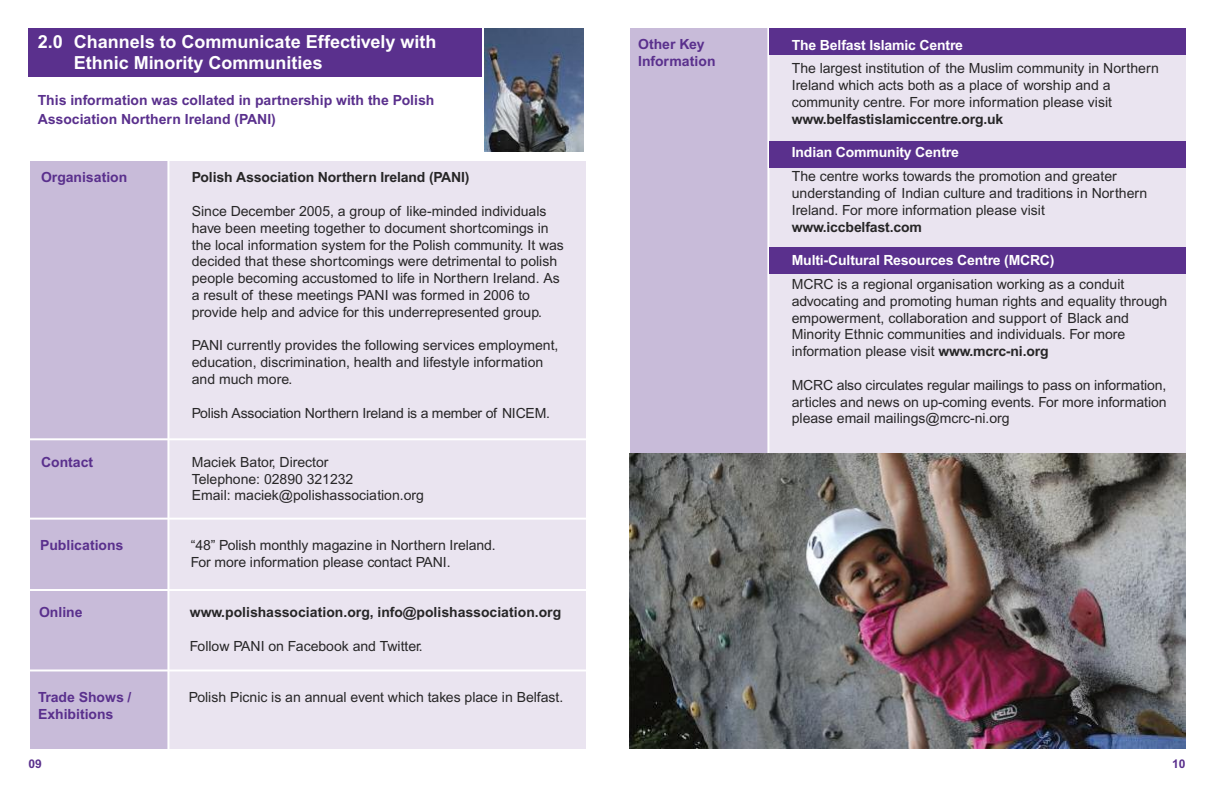
<style>
.page{position:relative;width:1214px;height:791px;background:#fff}
.page>*{position:absolute;margin:0;border:0;box-sizing:border-box;transform-origin:0 0}
.t1{font:700 18px/21px "Arial";color:#fff}
.t2{font:14px/16.8px "Arial";color:#272627}
.t3{font:700 14px/19px "Arial";color:#5a308d}
.t4{font:700 14px "Arial";letter-spacing:-.01em;color:#272627}
.t5{font:700 14px "Arial";letter-spacing:-.01em;color:#fff}
.t6{font:700 12px "Arial";color:#5a308d}
.s1{font-weight:700}
</style>
<div class="page">
<div style="left:28px;top:28px;width:453px;height:49px;background:#5a308d"></div>
<div style="left:30px;top:161px;width:143px;height:587px;background:#c8bbd9"></div>
<div style="left:169px;top:161px;width:416px;height:587px;background:#eae4f0"></div>
<hr style="left:20px;top:438px;width:574px;height:2px;background:#fff">
<hr style="left:19px;top:518px;width:574px;height:2px;background:#fff">
<hr style="left:18px;top:589px;width:574px;height:2px;background:#fff">
<hr style="left:17px;top:669px;width:574px;height:2px;background:#fff">
<hr style="left:167px;top:152px;width:2px;height:607px;background:#fff">
<img style="left:485px;top:28px;width:98px;height:123px">
<div style="left:629px;top:28px;width:144px;height:719px;background:#c8bbd9"></div>
<div style="left:769px;top:28px;width:416px;height:719px;background:#eae4f0"></div>
<hr style="left:767px;top:23px;width:2px;height:746px;background:#fff">
<div style="left:769px;top:28px;width:416px;height:27px;background:#5a308d"></div>
<div style="left:769px;top:247px;width:416px;height:27px;background:#5a308d"></div>
<div style="left:769px;top:141px;width:416px;height:26px;background:#5a308d"></div>
<img style="left:629px;top:453px;width:556px;height:295px">
<p class="t1" style="left:74px;top:32px;width:364px;text-indent:-36px">2.0 Channels to Communicate Effectively with<br>Ethnic Minority Communities</p>
<p class="t3" style="left:38px;top:91px;width:398px">This information was collated in partnership with the Polish<br>Association Northern Ireland (PANI)</p>
<p class="t3" style="left:41px;top:169px;width:88px">Organisation</p>
<p class="t4" style="left:192px;top:172px;width:279px">Polish Association Northern Ireland (PANI)</p>
<p class="t2" style="left:192px;top:204px;width:373px">Since December 2005, a group of like-minded individuals have been meeting together to document shortcomings in the local information system for the Polish community. It was decided that these shortcomings were detrimental to polish people becoming accustomed to life in Northern Ireland. As a result of these meetings PANI was formed in 2006 to provide help and advice for this underrepresented group.</p>
<p class="t2" style="left:192px;top:338px;width:368px">PANI currently provides the following services employment, education, discrimination, health and lifestyle information and much more.</p>
<p class="t2" style="left:192px;top:406px;width:359px">Polish Association Northern Ireland is a member of NICEM.</p>
<p class="t3" style="left:41px;top:454px;width:54px">Contact</p>
<p class="t2" style="left:192px;top:455px;width:234px">Maciek Bator, Director<br>Telephone: 02890 321232<br>Email: maciek@polishassociation.org</p>
<p class="t3" style="left:40px;top:537px;width:85px">Publications</p>
<p class="t2" style="left:191px;top:538px;width:306px">“48” Polish monthly magazine in Northern Ireland.<br>For more information please contact PANI.</p>
<p class="t3" style="left:39px;top:604px;width:45px">Online</p>
<p class="t4" style="left:190px;top:607px;width:373px">www.polishassociation.org, info@polishassociation.org</p>
<p class="t2" style="left:190px;top:639px;width:234px">Follow PANI on Facebook and Twitter.</p>
<p class="t3" style="left:38px;top:689px;width:95px">Trade Shows /</p>
<p class="t2" style="left:189px;top:690px;width:376px">Polish Picnic is an annual event which takes place in Belfast.</p>
<p class="t3" style="left:38px;top:706px;width:77px">Exhibitions</p>
<p class="t3" style="left:638px;top:37px;width:79px;line-height:16.8px">Other Key<br>Information</p>
<p class="t5" style="left:791px;top:40px;width:173px">The Belfast Islamic Centre</p>
<p class="t2" style="left:791px;top:61px;width:368px">The largest institution of the Muslim community in Northern<br>Ireland which acts both as a place of worship and a community centre. For more information please visit</p>
<p class="t4" style="left:791px;top:114px;width:213px">www.belfastislamiccentre.org.uk</p>
<p class="t5" style="left:791px;top:147px;width:168px">Indian Community Centre</p>
<p class="t2" style="left:791px;top:169px;width:357px">The centre works towards the promotion and greater understanding of Indian culture and traditions in Northern<br>Ireland. For more information please visit</p>
<p class="t4" style="left:791px;top:222px;width:132px">www.iccbelfast.com</p>
<p class="t5" style="left:791px;top:255px;width:264px">Multi-Cultural Resources Centre (MCRC)</p>
<p class="t2" style="left:791px;top:277px;width:377px">MCRC is a regional organisation working as a conduit advocating and promoting human rights and equality through empowerment, collaboration and support of Black and Minority Ethnic communities and individuals. For more information please visit <span class="s1">www.mcrc-ni.org</span></p>
<p class="t2" style="left:791px;top:378px;width:376px;text-align:justify">MCRC also circulates regular mailings to pass on information, articles and news on up-coming events. For more information please email mailings@mcrc-ni.org</p>
<p class="t6" style="left:28px;top:760px;width:15px">09</p>
<p class="t6" style="left:1172px;top:760px;width:15px">10</p>
</div>
